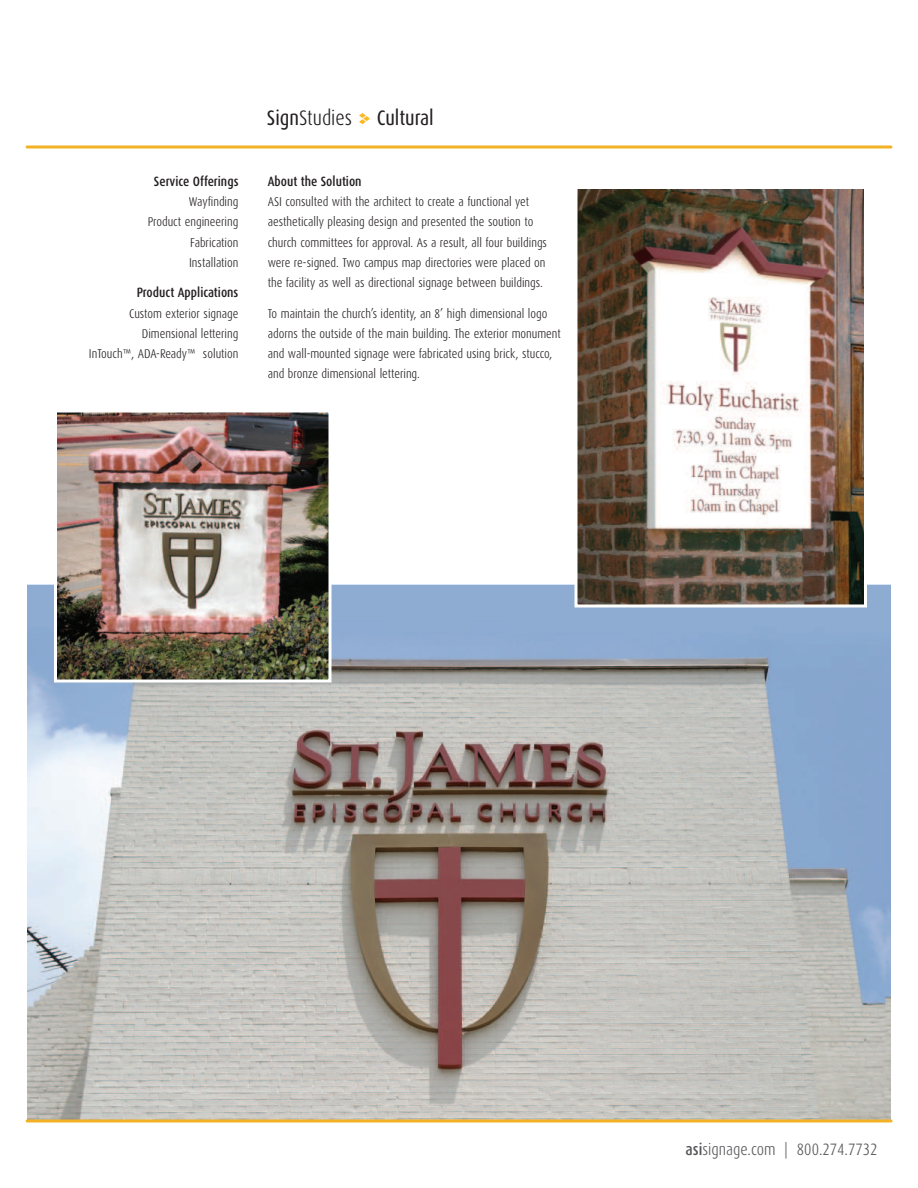
<style>
.page{position:relative;width:918px;height:1188px;background:#fff}
.page>*{position:absolute;margin:0;border:0;box-sizing:border-box;transform-origin:0 0}
.t1{font:300 21px "Dax Condensed";color:#231f20}
.t2{font:21px "Dax Condensed";color:#231f20}
.t3{font:300 16.5px "Dax Condensed";color:#57585a}
.t4{font:500 13.5px "Dax Condensed";color:#231f20}
.t5{font:300 12.75px/20.2px "Dax Condensed";color:#231f20}
.s1{font-weight:400}
.s2{font-weight:500}
</style>
<div class="page">
<img style="left:27px;top:585px;width:864px;height:534px">
<img style="left:573px;top:189px;width:295px;height:420px">
<img style="left:52px;top:412px;width:281px;height:272px">
<svg style="left:359px;top:113px;width:11px;height:11px"></svg>
<hr style="left:27px;top:146px;width:864px;height:2px;background:#f3b124">
<hr style="left:27px;top:1119px;width:864px;height:3px;background:#f3b124">
<p class="t4" style="left:154px;top:175px;width:86px">Service Offerings</p>
<p class="t5" style="left:148px;top:192px;width:92px;text-align:right">Wayfinding<br>Product engineering<br>Fabrication<br>Installation</p>
<p class="t4" style="left:137px;top:287px;width:103px">Product Applications</p>
<p class="t5" style="left:89px;top:304px;width:151px;text-align:right">Custom exterior signage<br>Dimensional lettering<br>InTouch™, ADA-Ready™ solution</p>
<h1 class="t1" style="left:267px;top:109px;width:87px"><span class="s1">Sign</span>Studies</h1>
<h1 class="t2" style="left:377px;top:108px;width:59px">Cultural</h1>
<p class="t4" style="left:268px;top:175px;width:95px">About the Solution</p>
<p class="t5" style="left:268px;top:192px;width:281px">ASI consulted with the architect to create a functional yet aesthetically pleasing design and presented the soution to church committees for approval. As a result, all four buildings were re-signed. Two campus map directories were placed on the facility as well as directional signage between buildings.</p>
<p class="t5" style="left:268px;top:304px;width:295px">To maintain the church’s identity, an 8’ high dimensional logo adorns the outside of the main building. The exterior monument and wall-mounted signage were fabricated using brick, stucco, and bronze dimensional lettering.</p>
<p class="t3" style="left:686px;top:1142px;width:193px"><span class="s2">asi</span>signage.com | 800.274.7732</p>
</div>
